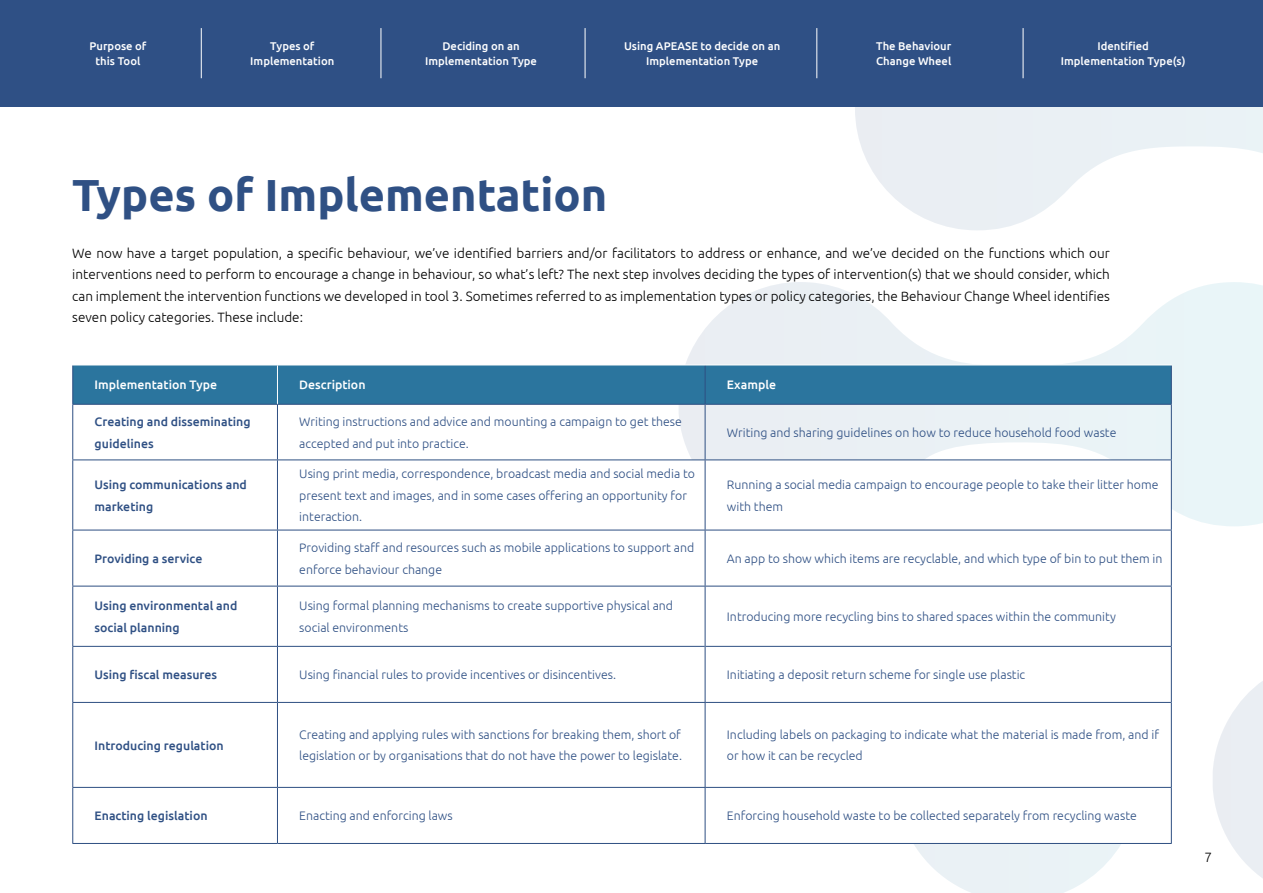
<style>
.page{position:relative;width:1263px;height:893px;background:#fff}
.page>*{position:absolute;margin:0;border:0;box-sizing:border-box;transform-origin:0 0}
.t1{font:700 45px "Ubuntu";color:#2f5084}
.t2{font:300 13.5px/21px "Ubuntu";color:#000;text-align:justify}
.t3{font:300 12.3px/21.6px "Ubuntu";color:#2f5084}
.t4{font:500 12.3px/21.6px "Ubuntu";color:#2f5084}
.t5{font:500 12.3px "Ubuntu";color:#fff}
.t6{font:500 11.25px/15px "Ubuntu";color:#fff;text-align:center}
</style>
<div class="page">
<svg style="left:855px;top:106px;width:408px;height:124px"></svg>
<svg style="left:679px;top:282px;width:533px;height:611px"></svg>
<svg style="left:1212px;top:282px;width:51px;height:596px"></svg>
<div style="left:73px;top:366px;width:1098px;height:38px;background:#2b759e"></div>
<svg style="left:278px;top:460px;width:893px;height:383px"></svg>
<div style="left:277px;top:702px;width:428px;height:85px;background:#fff"></div>
<div style="left:705px;top:787px;width:466px;height:56px;background:#fff"></div>
<hr style="left:72px;top:365px;width:1px;height:39px;background:#2e4f82">
<hr style="left:705px;top:365px;width:1px;height:39px;background:#2e4f82">
<hr style="left:1171px;top:365px;width:1px;height:39px;background:#2e4f82">
<hr style="left:72px;top:404px;width:205px;height:1px;background:#2e4f82">
<hr style="left:72px;top:405px;width:1px;height:54px;background:#2e4f82">
<hr style="left:277px;top:404px;width:428px;height:1px;background:#2e4f82">
<hr style="left:277px;top:405px;width:1px;height:54px;background:#2e4f82">
<hr style="left:705px;top:404px;width:467px;height:1px;background:#2e4f82">
<hr style="left:705px;top:405px;width:1px;height:54px;background:#2e4f82">
<hr style="left:1171px;top:405px;width:1px;height:54px;background:#2e4f82">
<hr style="left:72px;top:459px;width:205px;height:1px;background:#2e4f82">
<hr style="left:72px;top:460px;width:1px;height:70px;background:#2e4f82">
<hr style="left:277px;top:459px;width:428px;height:1px;background:#2e4f82">
<hr style="left:277px;top:460px;width:1px;height:70px;background:#2e4f82">
<hr style="left:705px;top:459px;width:467px;height:1px;background:#2e4f82">
<hr style="left:705px;top:460px;width:1px;height:70px;background:#2e4f82">
<hr style="left:1171px;top:460px;width:1px;height:70px;background:#2e4f82">
<hr style="left:72px;top:530px;width:205px;height:1px;background:#2e4f82">
<hr style="left:72px;top:530px;width:1px;height:56px;background:#2e4f82">
<hr style="left:277px;top:530px;width:428px;height:1px;background:#2e4f82">
<hr style="left:277px;top:530px;width:1px;height:56px;background:#2e4f82">
<hr style="left:705px;top:530px;width:467px;height:1px;background:#2e4f82">
<hr style="left:705px;top:530px;width:1px;height:56px;background:#2e4f82">
<hr style="left:1171px;top:530px;width:1px;height:56px;background:#2e4f82">
<hr style="left:72px;top:586px;width:205px;height:1px;background:#2e4f82">
<hr style="left:72px;top:586px;width:1px;height:60px;background:#2e4f82">
<hr style="left:277px;top:586px;width:428px;height:1px;background:#2e4f82">
<hr style="left:705px;top:586px;width:467px;height:1px;background:#2e4f82">
<hr style="left:72px;top:702px;width:205px;height:1px;background:#2e4f82">
<hr style="left:277px;top:702px;width:428px;height:1px;background:#2e4f82">
<hr style="left:705px;top:702px;width:466px;height:1px;background:#2e4f82">
<hr style="left:72px;top:787px;width:205px;height:1px;background:#2e4f82">
<hr style="left:72px;top:843px;width:205px;height:1px;background:#2e4f82">
<hr style="left:277px;top:843px;width:428px;height:1px;background:#2e4f82">
<hr style="left:705px;top:843px;width:467px;height:1px;background:#2e4f82">
<hr style="left:72px;top:646px;width:205px;height:1px;background:#2e4f82">
<hr style="left:72px;top:647px;width:1px;height:55px;background:#2e4f82">
<hr style="left:278px;top:646px;width:427px;height:1px;background:#2e4f82">
<hr style="left:705px;top:646px;width:466px;height:1px;background:#2e4f82">
<hr style="left:72px;top:703px;width:1px;height:84px;background:#2e4f82">
<hr style="left:72px;top:788px;width:1px;height:55px;background:#2e4f82">
<hr style="left:277px;top:787px;width:428px;height:1px;background:#2e4f82">
<hr style="left:705px;top:787px;width:467px;height:1px;background:#2e4f82">
<hr style="left:277px;top:365px;width:1px;height:39px;background:#fff">
<hr style="left:72px;top:365px;width:205px;height:1px;background:#fff">
<hr style="left:277px;top:365px;width:428px;height:1px;background:#fff">
<hr style="left:705px;top:365px;width:467px;height:1px;background:#fff">
<hr style="left:277px;top:586px;width:1px;height:60px;background:#2e4f82">
<hr style="left:705px;top:586px;width:1px;height:60px;background:#2e4f82">
<hr style="left:1171px;top:586px;width:1px;height:60px;background:#2e4f82">
<hr style="left:277px;top:646px;width:1px;height:56px;background:#2e4f82">
<hr style="left:705px;top:646px;width:1px;height:56px;background:#2e4f82">
<hr style="left:1171px;top:646px;width:1px;height:56px;background:#2e4f82">
<hr style="left:1171px;top:702px;width:1px;height:85px;background:#2e4f82">
<hr style="left:277px;top:788px;width:1px;height:55px;background:#2e4f82">
<hr style="left:277px;top:703px;width:1px;height:84px;background:#2e4f82">
<hr style="left:705px;top:703px;width:1px;height:84px;background:#2e4f82">
<hr style="left:705px;top:788px;width:1px;height:55px;background:#2e4f82">
<hr style="left:1171px;top:788px;width:1px;height:55px;background:#2e4f82">
<div style="left:0;top:0;width:1263px;height:106px;background:#2f5085"></div>
<hr style="left:201px;top:28px;width:1px;height:50px;background:#fff">
<hr style="left:381px;top:28px;width:1px;height:50px;background:#fff">
<hr style="left:585px;top:28px;width:1px;height:50px;background:#fff">
<hr style="left:816px;top:28px;width:1px;height:50px;background:#fff">
<hr style="left:1023px;top:28px;width:1px;height:50px;background:#fff">
<p class="t6" style="left:90px;top:38px;width:58px">Purpose of this Tool</p>
<p class="t6" style="left:250px;top:38px;width:86px">Types of<br>Implementation</p>
<p class="t6" style="left:425px;top:38px;width:113px">Deciding on an<br>Implementation Type</p>
<p class="t6" style="left:624px;top:38px;width:158px">Using APEASE to decide on an<br>Implementation Type</p>
<p class="t6" style="left:876px;top:38px;width:77px;text-align:left">The Behaviour<br>Change Wheel</p>
<p class="t6" style="left:1061px;top:38px;width:126px">Identified<br>Implementation Type(s)</p>
<h1 class="t1" style="left:72px;top:168px;width:537px">Types of Implementation</h1>
<p class="t2" style="left:72px;top:243px;width:1039px">We now have a target population, a specific behaviour, we’ve identified barriers and/or facilitators to address or enhance, and we’ve decided on the functions which our interventions need to perform to encourage a change in behaviour, so what’s left? The next step involves deciding the types of intervention(s) that we should consider, which can implement the intervention functions we developed in tool 3. Sometimes referred to as implementation types or policy categories, the Behaviour Change Wheel identifies seven policy categories. These include:</p>
<p class="t5" style="left:95px;top:377px;width:124px">Implementation Type</p>
<p class="t5" style="left:299px;top:377px;width:68px">Description</p>
<p class="t5" style="left:727px;top:377px;width:51px">Example</p>
<p class="t4" style="left:95px;top:410px;width:158px">Creating and disseminating guidelines</p>
<p class="t3" style="left:299px;top:411px;width:384px">Writing instructions and advice and mounting a campaign to get these accepted and put into practice.</p>
<p class="t3" style="left:727px;top:421px;width:391px">Writing and sharing guidelines on how to reduce household food waste</p>
<p class="t4" style="left:95px;top:473px;width:154px">Using communications and marketing</p>
<p class="t3" style="left:299px;top:463px;width:397px">Using print media, correspondence, broadcast media and social media to present text and images, and in some cases offering an opportunity for interaction.</p>
<p class="t3" style="left:727px;top:473px;width:433px">Running a social media campaign to encourage people to take their litter home with them</p>
<p class="t4" style="left:95px;top:547px;width:109px">Providing a service</p>
<p class="t3" style="left:299px;top:537px;width:396px">Providing staff and resources such as mobile applications to support and enforce behaviour change</p>
<p class="t3" style="left:727px;top:547px;width:437px">An app to show which items are recyclable, and which type of bin to put them in</p>
<p class="t4" style="left:95px;top:595px;width:144px">Using environmental and social planning</p>
<p class="t3" style="left:299px;top:595px;width:375px">Using formal planning mechanisms to create supportive physical and social environments</p>
<p class="t3" style="left:727px;top:605px;width:390px">Introducing more recycling bins to shared spaces within the community</p>
<p class="t4" style="left:95px;top:663px;width:124px">Using fiscal measures</p>
<p class="t3" style="left:299px;top:664px;width:318px">Using financial rules to provide incentives or disincentives.</p>
<p class="t3" style="left:727px;top:664px;width:300px">Initiating a deposit return scheme for single use plastic</p>
<p class="t4" style="left:95px;top:734px;width:131px">Introducing regulation</p>
<p class="t3" style="left:299px;top:723px;width:384px">Creating and applying rules with sanctions for breaking them, short of legislation or by organisations that do not have the power to legislate.</p>
<p class="t3" style="left:727px;top:723px;width:434px">Including labels on packaging to indicate what the material is made from, and if or how it can be recycled</p>
<p class="t4" style="left:95px;top:805px;width:114px">Enacting legislation</p>
<p class="t3" style="left:299px;top:805px;width:155px">Enacting and enforcing laws</p>
<p class="t3" style="left:727px;top:805px;width:411px">Enforcing household waste to be collected separately from recycling waste</p>
<p class="t2" style="left:1204px;top:846px;width:9px">7</p>
</div>
